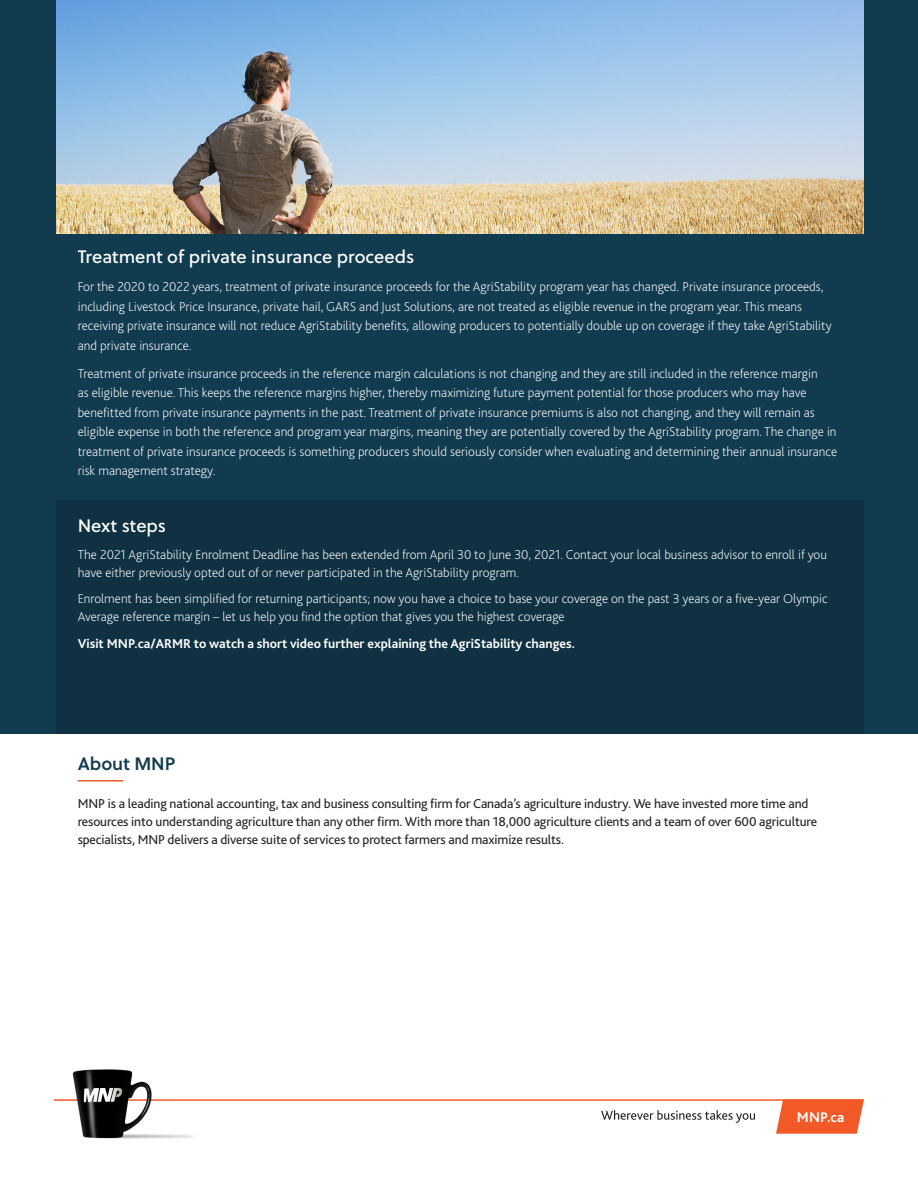
<style>
.page{position:relative;width:918px;height:1188px;background:#fff}
.page>*{position:absolute;margin:0;border:0;box-sizing:border-box;transform-origin:0 0}
.Intro_Text{font:18px "Soleil Bk";color:#fff}
.Sub_1{font:18px "Soleil Sb";color:#113b4f}
.t1{font:700 14.7px "Bliss 2";color:#fff}
.Intro_Text-2{font:200 13.5px/19.5px "Bliss 2";color:#fff}
.Body_Copy{font:13.5px/18px "Bliss 2";letter-spacing:-.01em;color:#231f20}
.Intro_Text-3{font:700 13.5px "Bliss 2";color:#fff}
</style>
<div class="page">
<div style="left:0;top:0;width:918px;height:733px;background:#113b4f"></div>
<div style="left:56px;top:500px;width:808px;height:233px;background:#0f3142"></div>
<img style="left:56px;top:0;width:808px;height:233px">
<hr style="left:78px;top:780px;width:45px;height:2px;background:#f15927">
<hr style="left:54px;top:1099px;width:810px;height:2px;background:#f15927">
<img style="left:69px;top:1069px;width:147px;height:70px">
<svg style="left:776px;top:1099px;width:88px;height:35px;background:#f2673a"></svg>
<svg style="left:601px;top:1110px;width:154px;height:13px"></svg>
<p class="Intro_Text" style="left:78px;top:243px;width:338px">Treatment of private insurance proceeds</p>
<p class="Intro_Text-2" style="left:78px;top:277px;width:755px">For the 2020 to 2022 years, treatment of private insurance proceeds for the AgriStability program year has changed. Private insurance proceeds, including Livestock Price Insurance, private hail, GARS and Just Solutions, are not treated as eligible revenue in the program year. This means receiving private insurance will not reduce AgriStability benefits, allowing producers to potentially double up on coverage if they take AgriStability and private insurance.</p>
<p class="Intro_Text-2" style="left:78px;top:363px;width:761px">Treatment of private insurance proceeds in the reference margin calculations is not changing and they are still included in the reference margin<br>as eligible revenue. This keeps the reference margins higher, thereby maximizing future payment potential for those producers who may have benefitted from private insurance payments in the past. Treatment of private insurance premiums is also not changing, and they will remain as eligible expense in both the reference and program year margins, meaning they are potentially covered by the AgriStability program. The change in treatment of private insurance proceeds is something producers should seriously consider when evaluating and determining their annual insurance risk management strategy.</p>
<p class="Intro_Text" style="left:78px;top:512px;width:90px">Next steps</p>
<p class="Intro_Text-2" style="left:78px;top:545px;width:751px;line-height:18px">The 2021 AgriStability Enrolment Deadline has been extended from April 30 to June 30, 2021. Contact your local business advisor to enroll if you have either previously opted out of or never participated in the AgriStability program.</p>
<p class="Intro_Text-2" style="left:78px;top:590px;width:752px;line-height:18px">Enrolment has been simplified for returning participants; now you have a choice to base your coverage on the past 3 years or a five-year Olympic<br>Average reference margin – let us help you find the option that gives you the highest coverage</p>
<p class="Intro_Text-3" style="left:78px;top:635px;width:499px">Visit MNP.ca/ARMR to watch a short video further explaining the AgriStability changes.</p>
<p class="Sub_1" style="left:78px;top:749px;width:99px">About MNP</p>
<p class="Body_Copy" style="left:78px;top:794px;width:741px">MNP is a leading national accounting, tax and business consulting firm for Canada’s agriculture industry. We have invested more time and resources into understanding agriculture than any other firm. With more than 18,000 agriculture clients and a team of over 600 agriculture specialists, MNP delivers a diverse suite of services to protect farmers and maximize results.</p>
<p class="t1" style="left:797px;top:1108px;width:49px">MNP.ca</p>
</div>
